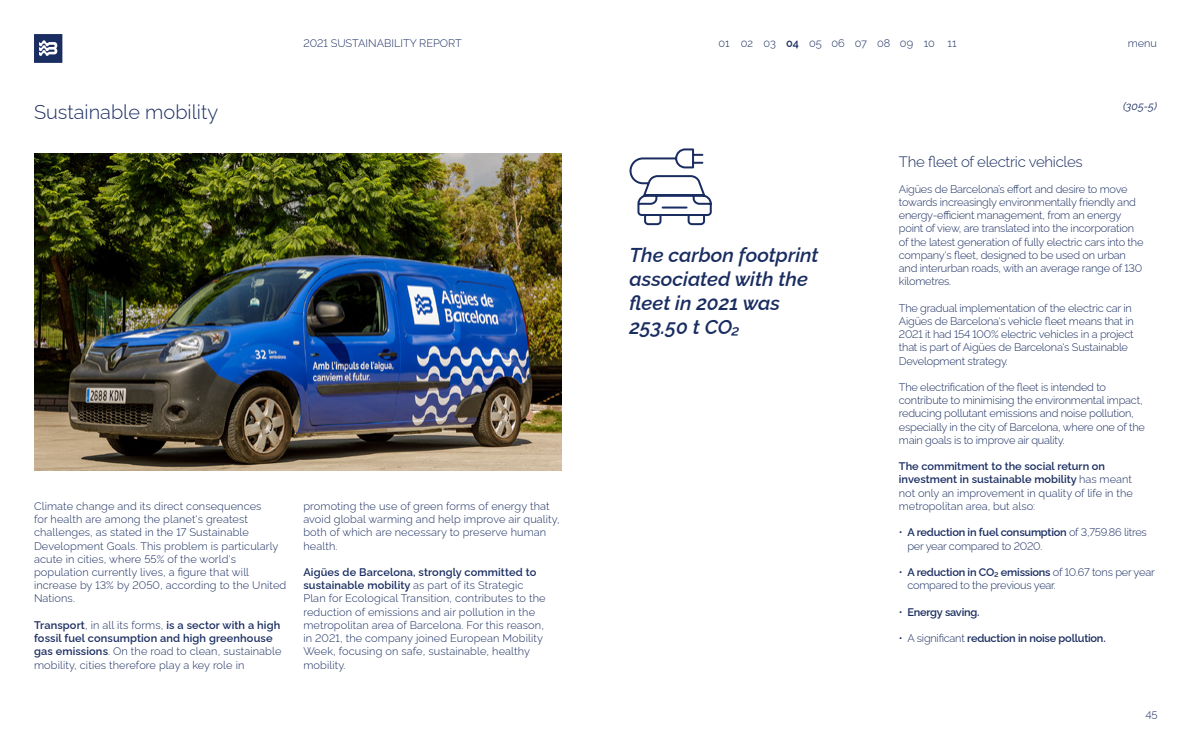
<style>
.page{position:relative;width:1191px;height:738px;background:#fff}
.page>*{position:absolute;margin:0;border:0;box-sizing:border-box;transform-origin:0 0}
.t1{font:italic 600 20px/24px "Raleway";color:#1a2d61}
.t2{font:300 20px "Raleway";color:#1a2d61}
.t3{font:300 15px "Raleway";letter-spacing:-.02em;color:#1a2d61}
.t4{font:300 11px/13.2px "Raleway";letter-spacing:-.01em;color:#1a2d61}
.t5{font:300 11px/13.2px "Raleway";letter-spacing:.01em;color:#1a2d61}
.t6{font:600 11px "Raleway";letter-spacing:-.02em;color:#1a2d61}
.t7{font:italic 11px "Raleway";color:#1a2d61}
.s1{font-weight:600}
.s2{font-weight:300}
</style>
<div class="page">
<img style="left:34px;top:153px;width:527px;height:317px">
<svg style="left:629px;top:148px;width:83px;height:78px"></svg>
<svg style="left:34px;top:34px;width:28px;height:29px"></svg>
<p class="t4" style="left:303px;top:36px;width:160px">2021 SUSTAINABILITY REPORT</p>
<p class="t4" style="left:718px;top:36px;width:239px">01 02 03 <span class="s1">04</span> 05 06 07 08 09 10 11</p>
<p class="t4" style="left:1127px;top:36px;width:31px">menu</p>
<h1 class="t2" style="left:34px;top:96px;width:186px">Sustainable mobility</h1>
<p class="t5" style="left:34px;top:498px;width:254px">Climate change and its direct consequences<br>for health are among the planet's greatest challenges, as stated in the 17 Sustainable Development Goals. This problem is particularly acute in cities, where 55% of the world's population currently lives, a figure that will increase by 13% by 2050, according to the United Nations.</p>
<p class="t5" style="left:34px;top:616px;width:249px"><span class="s1">Transport</span>, in all its forms, <span class="s1">is a sector with a high fossil fuel consumption and high greenhouse gas emissions</span>. On the road to clean, sustainable mobility, cities therefore play a key role in</p>
<p class="t5" style="left:303px;top:498px;width:258px">promoting the use of green forms of energy that avoid global warming and help improve air quality, both of which are necessary to preserve human health.</p>
<p class="t5" style="left:303px;top:564px;width:244px"><span class="s1">Aigües de Barcelona, strongly committed to sustainable mobility</span> as part of its Strategic Plan for Ecological Transition, contributes to the reduction of emissions and air pollution in the metropolitan area of Barcelona. For this reason, in 2021, the company joined European Mobility Week, focusing on safe, sustainable, healthy mobility.</p>
<h1 class="t1" style="left:629px;top:240px;width:191px">The carbon footprint associated with the fleet in 2021 was<br>253.50 t CO₂</h1>
<p class="t7" style="left:1123px;top:97px;width:35px">(305-5)</p>
<h2 class="t3" style="left:899px;top:150px;width:185px">The fleet of electric vehicles</h2>
<p class="t4" style="left:899px;top:181px;width:246px">Aigües de Barcelona’s effort and desire to move towards increasingly environmentally friendly and energy-efficient management, from an energy point of view, are translated into the incorporation of the latest generation of fully electric cars into the company's fleet, designed to be used on urban and interurban roads, with an average range of 130 kilometres.</p>
<p class="t4" style="left:899px;top:300px;width:236px">The gradual implementation of the electric car in Aigües de Barcelona's vehicle fleet means that in 2021 it had 154 100% electric vehicles in a project that is part of Aigües de Barcelona's Sustainable Development strategy.</p>
<p class="t4" style="left:899px;top:379px;width:247px">The electrification of the fleet is intended to contribute to minimising the environmental impact, reducing pollutant emissions and noise pollution, especially in the city of Barcelona, where one of the main goals is to improve air quality.</p>
<p class="t4" style="left:899px;top:458px;width:235px"><span class="s1">The commitment to the social return on investment in sustainable mobility</span> has meant not only an improvement in quality of life in the metropolitan area, but also:</p>
<p class="t4" style="left:907px;top:524px;width:241px;text-indent:-9px">• <span class="s1">A reduction in fuel consumption</span> of 3,759.86 litres per year compared to 2020.</p>
<p class="t4" style="left:907px;top:564px;width:249px;text-indent:-9px">• <span class="s1">A reduction in CO₂ emissions</span> of 10.67 tons per year compared to the previous year.</p>
<p class="t6" style="left:899px;top:602px;width:82px"><span class="s2">•</span> Energy saving.</p>
<p class="t6" style="left:899px;top:629px;width:208px"><span class="s2">• A significant</span> reduction in noise pollution.</p>
<p class="t4" style="left:1145px;top:706px;width:14px">45</p>
</div>
